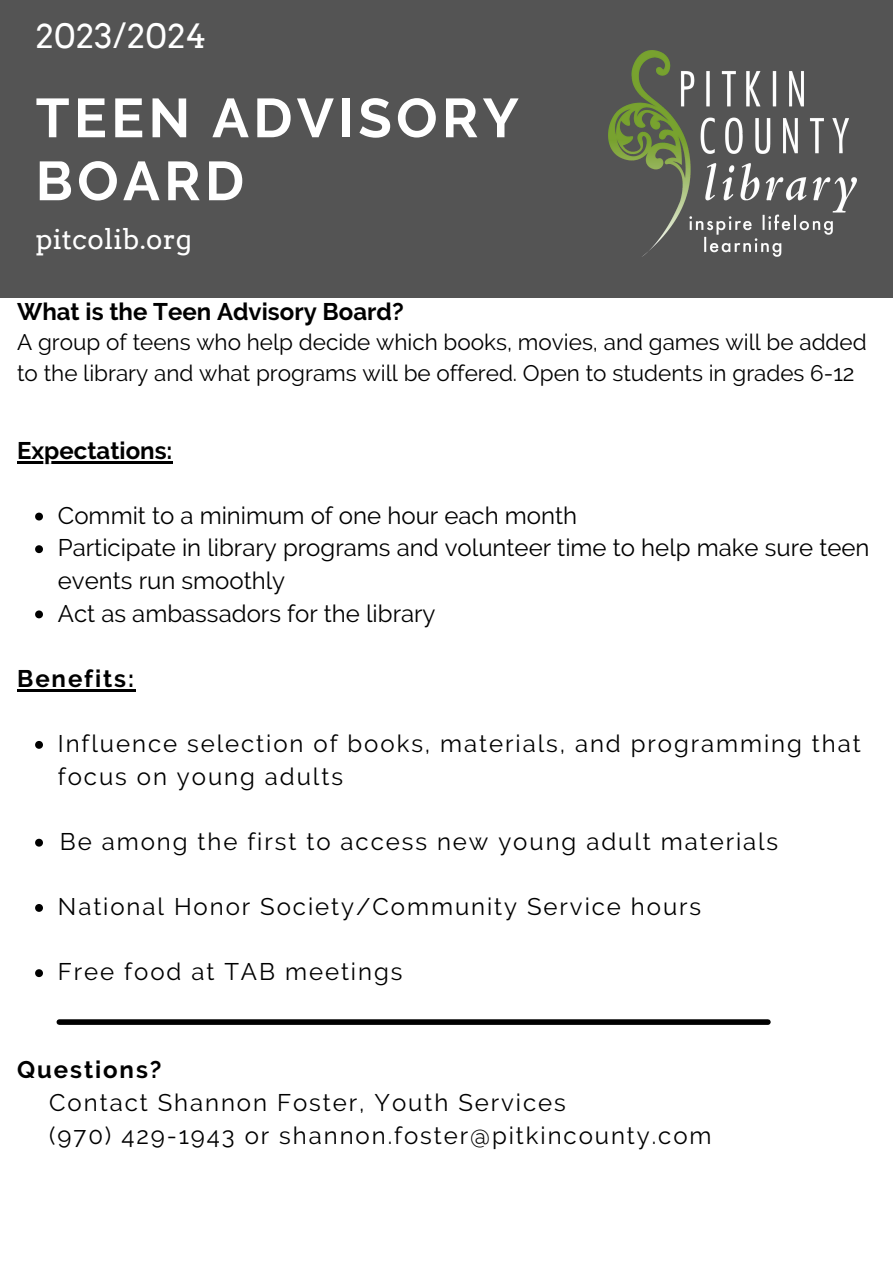
<style>
.page{position:relative;width:893px;height:1264px;background:#fff}
.page>*{position:absolute;margin:0;border:0;box-sizing:border-box;transform-origin:0 0}
.t1{font:700 54.75px/63px "Raleway";letter-spacing:.08em;color:#fff}
.t2{font:33.45px "Arvo";letter-spacing:.01em;color:#fff}
.t3{font:27.45px "Arvo";letter-spacing:.01em;color:#fff}
.t4{font:24px/32.5px "Raleway";letter-spacing:.08em;color:#000}
.t5{font:24px/32.5px "Raleway";color:#000}
.t6{font:700 24px "Raleway";color:#000}
.t7{font:700 24px "Raleway";letter-spacing:.08em;color:#000}
.t8{font:22.5px/30.3px "Raleway";color:#000}
</style>
<div class="page">
<div style="left:0;top:0;width:892px;height:297px;background:#545454"></div>
<img style="left:608px;top:50px;width:248px;height:207px">
<svg style="left:35px;top:512px;width:8px;height:8px"></svg>
<svg style="left:35px;top:545px;width:8px;height:8px"></svg>
<svg style="left:35px;top:610px;width:8px;height:8px"></svg>
<svg style="left:35px;top:741px;width:8px;height:7px"></svg>
<svg style="left:35px;top:838px;width:8px;height:8px"></svg>
<svg style="left:35px;top:904px;width:8px;height:7px"></svg>
<svg style="left:35px;top:969px;width:8px;height:8px"></svg>
<hr style="left:17px;top:461px;width:155px;height:2px;background:#000">
<hr style="left:17px;top:689px;width:119px;height:2px;background:#000">
<div style="left:59px;top:1019px;width:708px;height:5px;background:#000"></div>
<p class="t2" style="left:36px;top:16px;width:172px">2023/2024</p>
<p class="t1" style="left:36px;top:86px;width:484px">TEEN ADVISORY<br>BOARD</p>
<p class="t3" style="left:36px;top:222px;width:158px">pitcolib.org</p>
<p class="t6" style="left:17px;top:297px;width:388px">What is the Teen Advisory Board?</p>
<p class="t8" style="left:17px;top:327px;width:851px">A group of teens who help decide which books, movies, and games will be added to the library and what programs will be offered. Open to students in grades 6-12</p>
<p class="t6" style="left:17px;top:436px;width:157px">Expectations:</p>
<p class="t5" style="left:58px;top:499px;width:521px">Commit to a minimum of one hour each month</p>
<p class="t5" style="left:58px;top:531px;width:813px">Participate in library programs and volunteer time to help make sure teen events run smoothly</p>
<p class="t5" style="left:58px;top:597px;width:379px">Act as ambassadors for the library</p>
<p class="t7" style="left:17px;top:664px;width:118px">Benefits:</p>
<p class="t4" style="left:58px;top:727px;width:804px">Influence selection of books, materials, and programming that focus on young adults</p>
<p class="t4" style="left:60px;top:825px;width:720px">Be among the first to access new young adult materials</p>
<p class="t4" style="left:58px;top:890px;width:644px">National Honor Society/Community Service hours</p>
<p class="t4" style="left:58px;top:955px;width:346px">Free food at TAB meetings</p>
<p class="t7" style="left:17px;top:1055px;width:146px">Questions?</p>
<p class="t4" style="left:49px;top:1086px;width:518px">Contact Shannon Foster, Youth Services</p>
<p class="t4" style="left:49px;top:1118px;width:663px">(970) 429-1943 or shannon.foster@pitkincounty.com</p>
</div>
